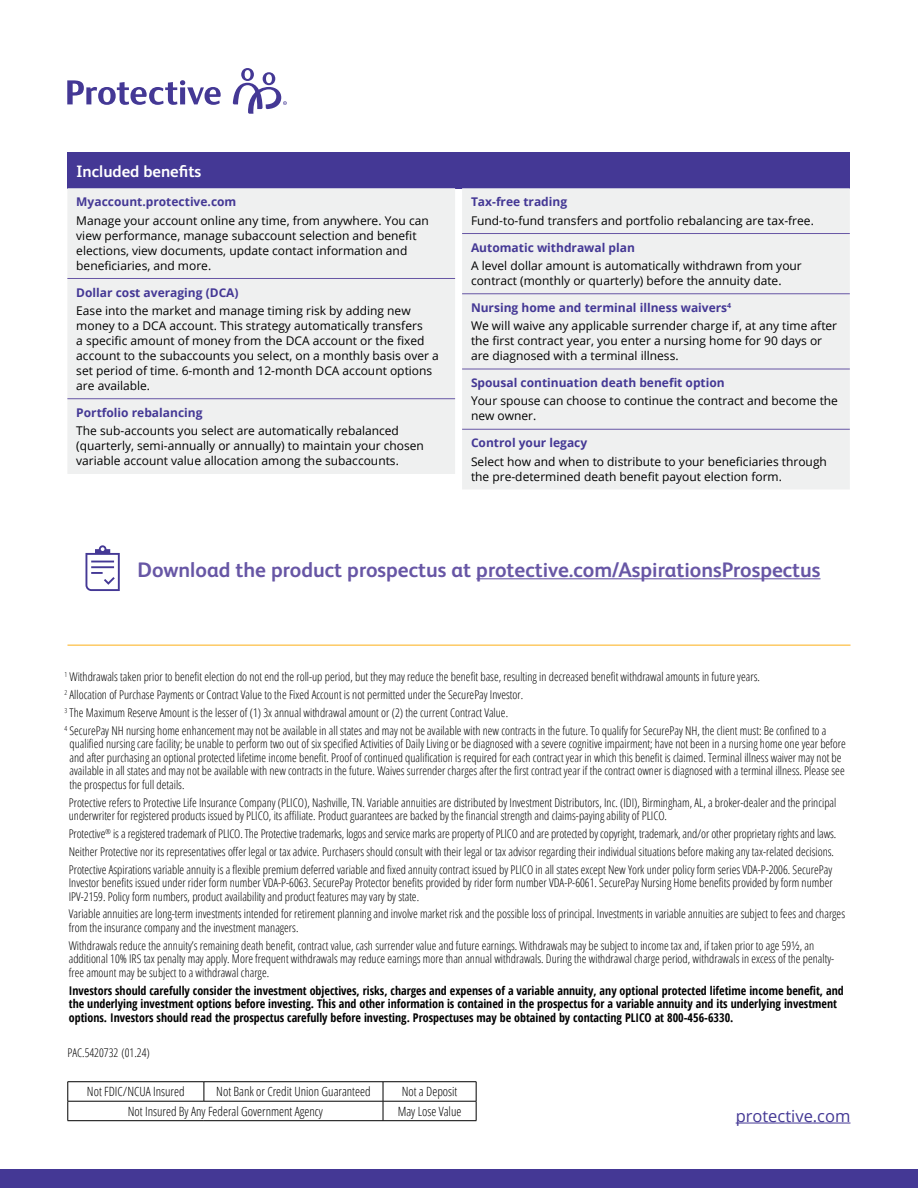
<style>
.page{position:relative;width:918px;height:1188px;background:#fff}
.page>*{position:absolute;margin:0;border:0;box-sizing:border-box;transform-origin:0 0}
.t1{font:700 21px "FS Albert Pro";color:#6756a5}
.t2{font:700 16.5px "FS Albert Pro";color:#fff}
.t3{font:16.5px "Open Sans";color:#443895}
.t4{font:300 condensed 12.75px "Open Sans";color:#000}
.t5{font:300 condensed 12px/13.5px "Open Sans";color:#000}
.t6{font:12px/15px "Open Sans";color:#000}
.t7{font:700 condensed 12px/13.5px "Open Sans";color:#000}
.t8{font:700 12px "Open Sans";color:#443895}
.s1{font-weight:700;color:#443895}
</style>
<div class="page">
<hr style="left:68px;top:1081px;width:136px;height:1px;background:#000">
<hr style="left:204px;top:1081px;width:179px;height:1px;background:#000">
<svg style="left:204px;top:1082px;width:1px;height:19px"></svg>
<hr style="left:383px;top:1081px;width:93px;height:1px;background:#000">
<hr style="left:68px;top:1101px;width:136px;height:1px;background:#000">
<svg style="left:68px;top:1082px;width:1px;height:38px"></svg>
<hr style="left:204px;top:1101px;width:179px;height:1px;background:#000">
<hr style="left:383px;top:1101px;width:93px;height:1px;background:#000">
<svg style="left:383px;top:1082px;width:1px;height:38px"></svg>
<svg style="left:476px;top:1082px;width:1px;height:38px"></svg>
<hr style="left:68px;top:1120px;width:136px;height:1px;background:#000">
<hr style="left:204px;top:1120px;width:179px;height:1px;background:#000">
<hr style="left:383px;top:1120px;width:93px;height:1px;background:#000">
<div style="left:0;top:1170px;width:918px;height:18px;background:#443895"></div>
<hr style="left:68px;top:645px;width:782px;height:1px;background:#fcaf17">
<svg style="left:67px;top:80px;width:154px;height:25px"></svg>
<svg style="left:233px;top:68px;width:54px;height:46px"></svg>
<svg style="left:86px;top:545px;width:34px;height:46px"></svg>
<div style="left:67px;top:152px;width:783px;height:36px;background:#443895"></div>
<div style="left:67px;top:188px;width:388px;height:286px;background:#eff0f0"></div>
<hr style="left:67px;top:278px;width:388px;height:1px;background:#6756a5">
<hr style="left:67px;top:398px;width:388px;height:1px;background:#6756a5">
<div style="left:462px;top:188px;width:388px;height:301px;background:#eff0f0"></div>
<hr style="left:462px;top:369px;width:388px;height:1px;background:#6756a5">
<hr style="left:462px;top:429px;width:388px;height:1px;background:#6756a5">
<hr style="left:462px;top:233px;width:388px;height:1px;background:#6756a5">
<hr style="left:462px;top:293px;width:388px;height:1px;background:#6756a5">
<hr style="left:736px;top:1123px;width:114px;height:1px;background:#443895">
<hr style="left:476px;top:578px;width:345px;height:1px;background:#6756a5">
<h2 class="t2" style="left:76px;top:159px;width:127px">Included benefits</h2>
<p class="t8" style="left:76px;top:194px;width:162px">Myaccount.protective.com</p>
<p class="t6" style="left:76px;top:212px;width:354px">Manage your account online any time, from anywhere. You can view performance, manage subaccount selection and benefit elections, view documents, update contact information and beneficiaries, and more.</p>
<p class="t8" style="left:76px;top:284px;width:164px">Dollar cost averaging (DCA)</p>
<p class="t6" style="left:76px;top:303px;width:364px">Ease into the market and manage timing risk by adding new money to a DCA account. This strategy automatically transfers<br>a specific amount of money from the DCA account or the fixed account to the subaccounts you select, on a monthly basis over a set period of time. 6-month and 12-month DCA account options are available.</p>
<p class="t8" style="left:76px;top:404px;width:128px">Portfolio rebalancing</p>
<p class="t6" style="left:76px;top:423px;width:349px">The sub-accounts you select are automatically rebalanced (quarterly, semi-annually or annually) to maintain your chosen variable account value allocation among the subaccounts.</p>
<p class="t8" style="left:471px;top:194px;width:98px">Tax-free trading</p>
<p class="t6" style="left:471px;top:212px;width:344px">Fund-to-fund transfers and portfolio rebalancing are tax-free.</p>
<p class="t8" style="left:471px;top:239px;width:165px">Automatic withdrawal plan</p>
<p class="t6" style="left:471px;top:258px;width:332px">A level dollar amount is automatically withdrawn from your contract (monthly or quarterly) before the annuity date.</p>
<p class="t6" style="left:471px;top:298px;width:368px;line-height:18.3px"><span class="s1">Nursing home and terminal illness waivers</span><sup>4<br></sup>We will waive any applicable surrender charge if, at any time after</p>
<p class="t6" style="left:471px;top:333px;width:353px">the first contract year, you enter a nursing home for 90 days or are diagnosed with a terminal illness.</p>
<p class="t8" style="left:471px;top:374px;width:255px">Spousal continuation death benefit option</p>
<p class="t6" style="left:471px;top:393px;width:369px">Your spouse can choose to continue the contract and become the new owner.</p>
<p class="t8" style="left:471px;top:435px;width:118px">Control your legacy</p>
<p class="t6" style="left:471px;top:453px;width:357px">Select how and when to distribute to your beneficiaries through the pre-determined death benefit payout election form.</p>
<h1 class="t1" style="left:137px;top:555px;width:685px">Download the product prospectus at protective.com/AspirationsProspectus</h1>
<p class="t5" style="left:64px;top:668px;width:763px;line-height:17.9px"><sup>1</sup> Withdrawals taken prior to benefit election do not end the roll-up period, but they may reduce the benefit base, resulting in decreased benefit withdrawal amounts in future years.<br><sup>2</sup> Allocation of Purchase Payments or Contract Value to the Fixed Account is not permitted under the SecurePay Investor.<br><sup>3</sup> The Maximum Reserve Amount is the lesser of (1) 3x annual withdrawal amount or (2) the current Contract Value.<br><sup>4</sup> SecurePay NH nursing home enhancement may not be available in all states and may not be available with new contracts in the future. To qualify for SecurePay NH, the client must: Be confined to a</p>
<p class="t5" style="left:70px;top:737px;width:778px">qualified nursing care facility; be unable to perform two out of six specified Activities of Daily Living or be diagnosed with a severe cognitive impairment; have not been in a nursing home one year before and after purchasing an optional protected lifetime income benefit. Proof of continued qualification is required for each contract year in which this benefit is claimed. Terminal illness waiver may not be available in all states and may not be available with new contracts in the future. Waives surrender charges after the first contract year if the contract owner is diagnosed with a terminal illness. Please see the prospectus for full details.</p>
<p class="t5" style="left:69px;top:795px;width:769px">Protective refers to Protective Life Insurance Company (PLICO), Nashville, TN. Variable annuities are distributed by Investment Distributors, Inc. (IDI), Birmingham, AL, a broker-dealer and the principal underwriter for registered products issued by PLICO, its affiliate. Product guarantees are backed by the financial strength and claims-paying ability of PLICO.</p>
<p class="t5" style="left:69px;top:824px;width:769px;line-height:17.9px">Protective<sup>®</sup> is a registered trademark of PLICO. The Protective trademarks, logos and service marks are property of PLICO and are protected by copyright, trademark, and/or other proprietary rights and laws.<br>Neither Protective nor its representatives offer legal or tax advice. Purchasers should consult with their legal or tax advisor regarding their individual situations before making any tax-related decisions.<br>Protective Aspirations variable annuity is a flexible premium deferred variable and fixed annuity contract issued by PLICO in all states except New York under policy form series VDA-P-2006. SecurePay</p>
<p class="t5" style="left:69px;top:876px;width:765px">Investor benefits issued under rider form number VDA-P-6063. SecurePay Protector benefits provided by rider form number VDA-P-6061. SecurePay Nursing Home benefits provided by form number<br>IPV-2159. Policy form numbers, product availability and product features may vary by state.</p>
<p class="t5" style="left:69px;top:907px;width:778px">Variable annuities are long-term investments intended for retirement planning and involve market risk and the possible loss of principal. Investments in variable annuities are subject to fees and charges from the insurance company and the investment managers.</p>
<p class="t5" style="left:69px;top:938px;width:767px">Withdrawals reduce the annuity’s remaining death benefit, contract value, cash surrender value and future earnings. Withdrawals may be subject to income tax and, if taken prior to age 59½, an additional 10% IRS tax penalty may apply. More frequent withdrawals may reduce earnings more than annual withdrawals. During the withdrawal charge period, withdrawals in excess of the penalty&shy;free amount may be subject to a withdrawal charge.</p>
<p class="t7" style="left:69px;top:983px;width:776px">Investors should carefully consider the investment objectives, risks, charges and expenses of a variable annuity, any optional protected lifetime income benefit, and the underlying investment options before investing. This and other information is contained in the prospectus for a variable annuity and its underlying investment options. Investors should read the prospectus carefully before investing. Prospectuses may be obtained by contacting PLICO at 800-456-6330.</p>
<p class="t5" style="left:68px;top:1046px;width:84px">PAC.5420732 (01.24)</p>
<p class="t4" style="left:87px;top:1083px;width:99px">Not FDIC/NCUA Insured</p>
<p class="t4" style="left:216px;top:1083px;width:156px">Not Bank or Credit Union Guaranteed</p>
<p class="t4" style="left:402px;top:1083px;width:57px">Not a Deposit</p>
<p class="t4" style="left:128px;top:1103px;width:197px">Not Insured By Any Federal Government Agency</p>
<p class="t4" style="left:398px;top:1103px;width:65px">May Lose Value</p>
<h2 class="t3" style="left:736px;top:1104px;width:116px">protective.com</h2>
</div>
